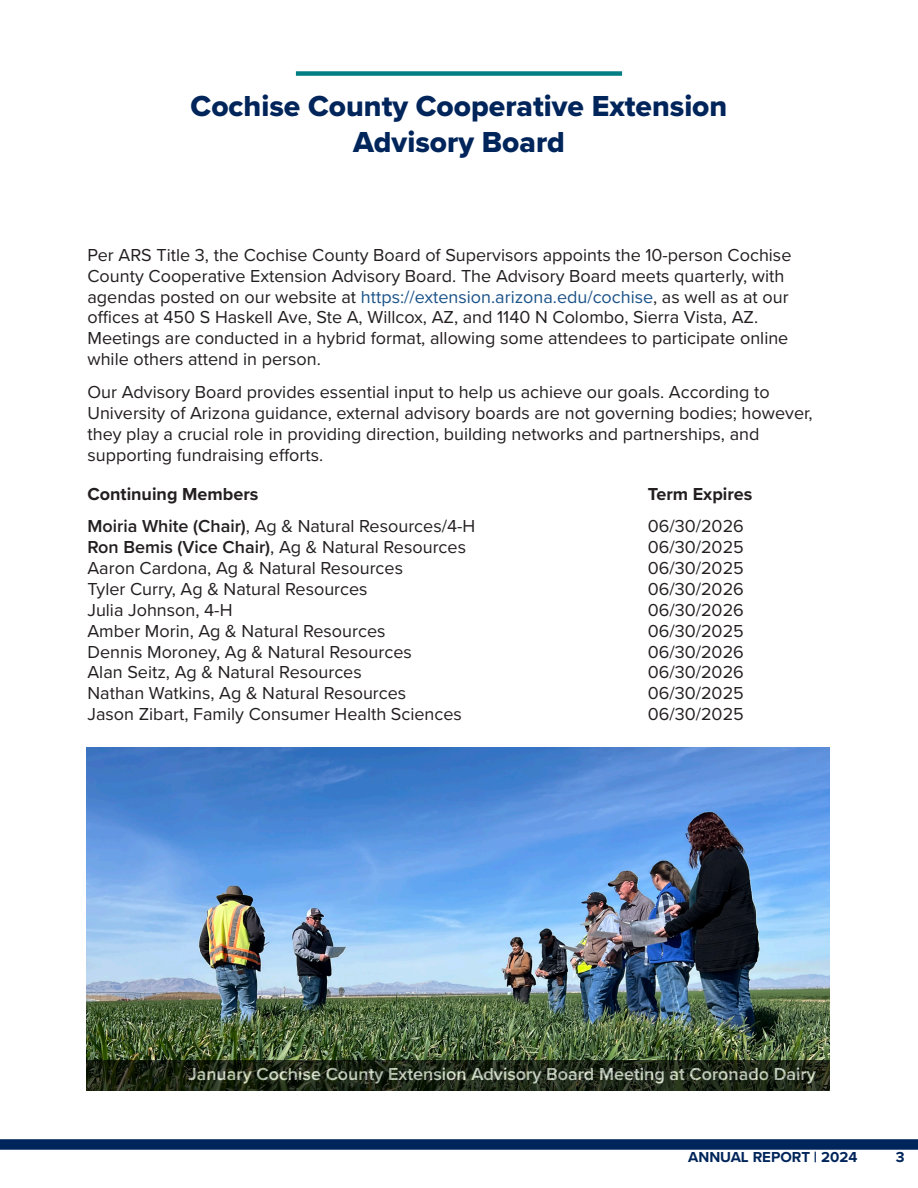
<style>
.page{position:relative;width:918px;height:1188px;background:#fff}
.page>*{position:absolute;margin:0;border:0;box-sizing:border-box;transform-origin:0 0}
.t1{font:30px/36px "Proxima Nova Extrabld";color:#00255b;text-align:center}
.t2{font:18px/20.9px "Proxima Nova";color:#231f20}
.t3{font:600 18px "Proxima Nova";color:#fff}
.t4{font:700 18px "Proxima Nova";color:#231f20}
.t5{font:700 15px "Proxima Nova";color:#00255b}
.s1{color:#1b5389}
.s2{font-weight:600}
</style>
<div class="page">
<div style="left:0;top:1139px;width:918px;height:11px;background:#00255b"></div>
<div style="left:296px;top:71px;width:326px;height:5px;background:#017d84"></div>
<img style="left:86px;top:747px;width:743px;height:314px">
<svg style="left:86px;top:1061px;width:743px;height:30px;background:#1d2615"></svg>
<p class="t1" style="left:191px;top:87px;width:538px">Cochise County Cooperative Extension<br>Advisory Board</p>
<p class="t2" style="left:87px;top:244px;width:706px">Per ARS Title 3, the Cochise County Board of Supervisors appoints the 10-person Cochise County Cooperative Extension Advisory Board. The Advisory Board meets quarterly, with agendas posted on our website at <span class="s1">https://extension.arizona.edu/cochise</span>, as well as at our offices at 450 S Haskell Ave, Ste A, Willcox, AZ, and 1140 N Colombo, Sierra Vista, AZ.<br>Meetings are conducted in a hybrid format, allowing some attendees to participate online while others attend in person.</p>
<p class="t2" style="left:87px;top:381px;width:727px">Our Advisory Board provides essential input to help us achieve our goals. According to University of Arizona guidance, external advisory boards are not governing bodies; however, they play a crucial role in providing direction, building networks and partnerships, and supporting fundraising efforts.</p>
<p class="t4" style="left:87px;top:480px;width:172px">Continuing Members</p>
<p class="t4" style="left:648px;top:480px;width:106px">Term Expires</p>
<p class="t2" style="left:87px;top:515px;width:389px"><span class="s2">Moiria White (Chair)</span>, Ag &amp; Natural Resources/4-H</p>
<p class="t2" style="left:648px;top:515px;width:98px">06/30/2026</p>
<p class="t2" style="left:87px;top:536px;width:380px"><span class="s2">Ron Bemis (Vice Chair)</span>, Ag &amp; Natural Resources</p>
<p class="t2" style="left:648px;top:536px;width:98px">06/30/2025</p>
<p class="t2" style="left:87px;top:557px;width:317px">Aaron Cardona, Ag &amp; Natural Resources</p>
<p class="t2" style="left:648px;top:557px;width:98px">06/30/2025</p>
<p class="t2" style="left:87px;top:578px;width:282px">Tyler Curry, Ag &amp; Natural Resources</p>
<p class="t2" style="left:648px;top:578px;width:98px">06/30/2026</p>
<p class="t2" style="left:87px;top:599px;width:147px">Julia Johnson, 4-H</p>
<p class="t2" style="left:648px;top:599px;width:98px">06/30/2026</p>
<p class="t2" style="left:87px;top:619px;width:300px">Amber Morin, Ag &amp; Natural Resources</p>
<p class="t2" style="left:648px;top:619px;width:98px">06/30/2025</p>
<p class="t2" style="left:87px;top:640px;width:326px">Dennis Moroney, Ag &amp; Natural Resources</p>
<p class="t2" style="left:648px;top:640px;width:98px">06/30/2026</p>
<p class="t2" style="left:87px;top:661px;width:276px">Alan Seitz, Ag &amp; Natural Resources</p>
<p class="t2" style="left:648px;top:661px;width:98px">06/30/2026</p>
<p class="t2" style="left:87px;top:682px;width:320px">Nathan Watkins, Ag &amp; Natural Resources</p>
<p class="t2" style="left:648px;top:682px;width:98px">06/30/2025</p>
<p class="t2" style="left:87px;top:703px;width:376px">Jason Zibart, Family Consumer Health Sciences</p>
<p class="t2" style="left:648px;top:703px;width:98px">06/30/2025</p>
<p class="t3" style="left:188px;top:1061px;width:629px">January Cochise County Extension Advisory Board Meeting at Coronado Dairy</p>
<p class="t5" style="left:688px;top:1146px;width:171px">ANNUAL REPORT | 2024</p>
<p class="t5" style="left:896px;top:1146px;width:10px">3</p>
</div>
